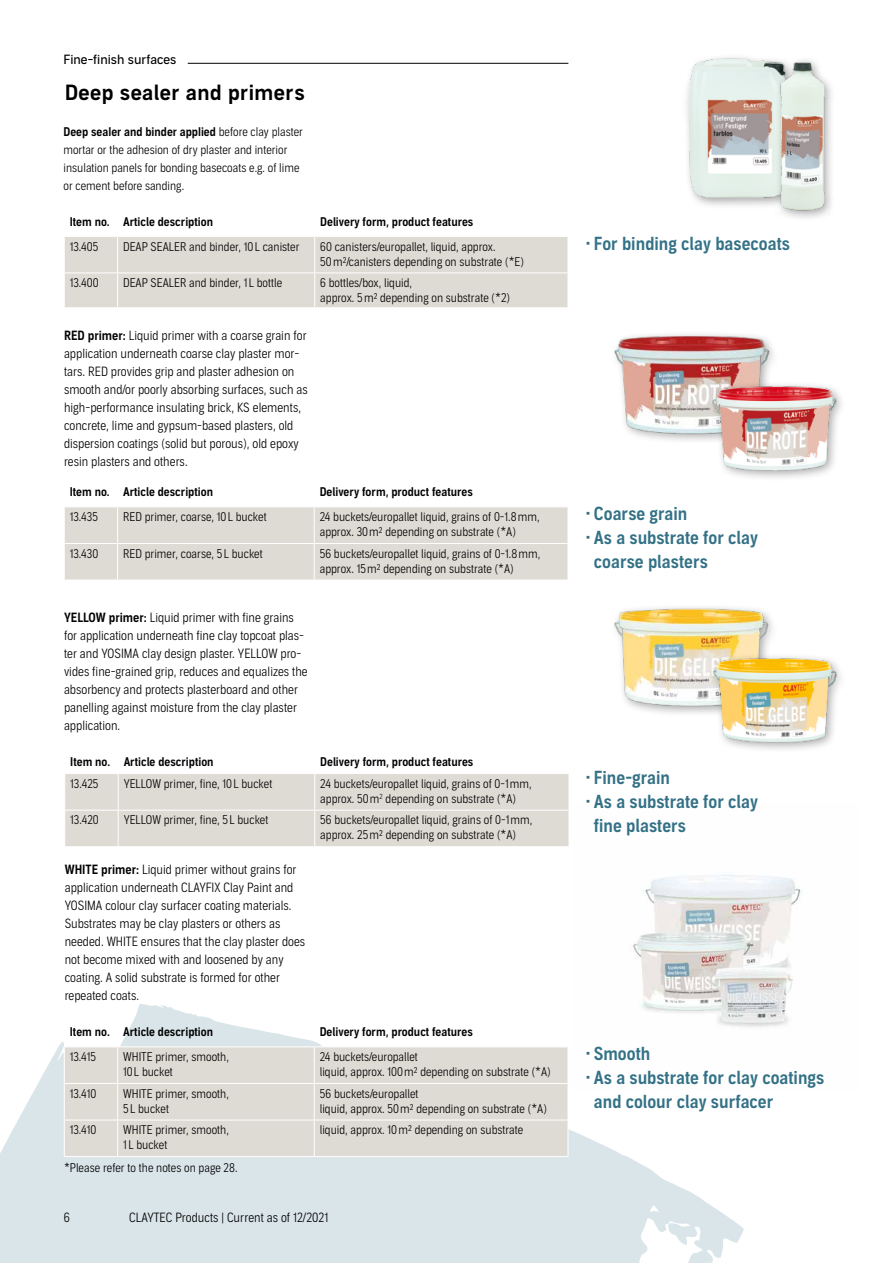
<style>
.page{position:relative;width:893px;height:1263px;background:#fff}
.page>*{position:absolute;margin:0;border:0;box-sizing:border-box;transform-origin:0 0}
.t1{font:21px "Aago Sm";letter-spacing:.02em;color:#000}
.t2{font:18px/24px "Aago Condensed Sm";color:#337186}
.t3{font:300 12.75px/18px "Aago Condensed";color:#000}
.t4{font:12.75px "Aago";color:#000}
.t5{font:300 12px/15px "Aago Condensed";color:#000}
.t6{font:12px "Aago Condensed Sm";color:#000}
.s1{font-family:"Aago Condensed";font-weight:300}
.s2{font-family:"Aago Condensed Sm";font-weight:400}
</style>
<div class="page">
<img style="left:631px;top:875px;width:170px;height:152px">
<svg style="left:0;top:958px;width:764px;height:305px"></svg>
<div style="left:65px;top:774px;width:504px;height:72px;background:#dedbd4"></div>
<hr style="left:118px;top:774px;width:1px;height:36px;background:#fff">
<hr style="left:314px;top:774px;width:1px;height:36px;background:#fff">
<hr style="left:64px;top:810px;width:54px;height:1px;background:#fff">
<hr style="left:118px;top:810px;width:197px;height:1px;background:#fff">
<hr style="left:118px;top:810px;width:1px;height:36px;background:#fff">
<hr style="left:315px;top:810px;width:254px;height:1px;background:#fff">
<hr style="left:314px;top:810px;width:1px;height:36px;background:#fff">
<hr style="left:188px;top:63px;width:380px;height:1px;background:#000">
<div style="left:65px;top:1047px;width:503px;height:109px;background:#dedbd4"></div>
<hr style="left:117px;top:1047px;width:1px;height:36px;background:#fff">
<hr style="left:314px;top:1047px;width:1px;height:36px;background:#fff">
<hr style="left:64px;top:1083px;width:54px;height:1px;background:#fff">
<hr style="left:118px;top:1083px;width:196px;height:1px;background:#fff">
<hr style="left:117px;top:1084px;width:1px;height:35px;background:#fff">
<hr style="left:314px;top:1083px;width:254px;height:1px;background:#fff">
<hr style="left:314px;top:1084px;width:1px;height:35px;background:#fff">
<hr style="left:117px;top:1120px;width:1px;height:36px;background:#fff">
<hr style="left:314px;top:1120px;width:1px;height:36px;background:#fff">
<hr style="left:64px;top:1046px;width:54px;height:1px;background:#fff">
<hr style="left:118px;top:1046px;width:196px;height:1px;background:#fff">
<hr style="left:314px;top:1046px;width:254px;height:1px;background:#fff">
<hr style="left:64px;top:1047px;width:1px;height:36px;background:#fff">
<hr style="left:568px;top:1047px;width:1px;height:36px;background:#fff">
<hr style="left:64px;top:1084px;width:1px;height:35px;background:#fff">
<hr style="left:568px;top:1084px;width:1px;height:35px;background:#fff">
<hr style="left:64px;top:1119px;width:54px;height:1px;background:#fff">
<hr style="left:64px;top:1120px;width:1px;height:36px;background:#fff">
<hr style="left:118px;top:1119px;width:196px;height:1px;background:#fff">
<hr style="left:314px;top:1119px;width:254px;height:1px;background:#fff">
<hr style="left:568px;top:1120px;width:1px;height:36px;background:#fff">
<hr style="left:64px;top:1156px;width:54px;height:1px;background:#fff">
<hr style="left:118px;top:1156px;width:196px;height:1px;background:#fff">
<hr style="left:314px;top:1156px;width:254px;height:1px;background:#fff">
<div style="left:65px;top:507px;width:503px;height:73px;background:#dedbd4"></div>
<hr style="left:117px;top:507px;width:1px;height:36px;background:#fff">
<hr style="left:314px;top:507px;width:1px;height:36px;background:#fff">
<hr style="left:64px;top:543px;width:54px;height:1px;background:#fff">
<hr style="left:118px;top:543px;width:196px;height:1px;background:#fff">
<hr style="left:117px;top:544px;width:1px;height:36px;background:#fff">
<hr style="left:314px;top:543px;width:254px;height:1px;background:#fff">
<hr style="left:314px;top:544px;width:1px;height:36px;background:#fff">
<div style="left:610px;top:330px;width:170px;height:115px;background:#000;opacity:.35"></div>
<img style="left:615px;top:330px;width:154px;height:106px">
<div style="left:609px;top:603px;width:170px;height:114px;background:#000;opacity:.35"></div>
<img style="left:615px;top:603px;width:154px;height:105px">
<div style="left:707px;top:380px;width:141px;height:102px;background:#000;opacity:.35"></div>
<img style="left:713px;top:378px;width:124px;height:94px">
<div style="left:708px;top:653px;width:140px;height:101px;background:#000;opacity:.35"></div>
<img style="left:713px;top:650px;width:124px;height:94px">
<div style="left:65px;top:237px;width:503px;height:70px;background:#dedbd4"></div>
<hr style="left:117px;top:237px;width:1px;height:35px;background:#fff">
<hr style="left:314px;top:237px;width:1px;height:35px;background:#fff">
<hr style="left:64px;top:272px;width:54px;height:1px;background:#fff">
<hr style="left:118px;top:272px;width:197px;height:1px;background:#fff">
<hr style="left:117px;top:273px;width:1px;height:34px;background:#fff">
<hr style="left:315px;top:272px;width:253px;height:1px;background:#fff">
<hr style="left:314px;top:273px;width:1px;height:34px;background:#fff">
<img style="left:686px;top:57px;width:84px;height:149px">
<div style="left:770px;top:56px;width:69px;height:169px;background:#000;opacity:.35"></div>
<img style="left:774px;top:57px;width:56px;height:159px">
<p class="t4" style="left:63px;top:52px;width:114px">Fine-finish surfaces</p>
<h1 class="t1" style="left:65px;top:80px;width:241px">Deep sealer and primers</h1>
<p class="t6" style="left:64px;top:125px;width:241px">Deep sealer and binder applied <span class="s1">before clay plaster</span></p>
<p class="t5" style="left:64px;top:141px;width:237px;line-height:18px">mortar or the adhesion of dry plaster and interior insulation panels for bonding basecoats e.g. of lime or cement before sanding.</p>
<p class="t6" style="left:70px;top:215px;width:145px">Item no. Article description</p>
<p class="t6" style="left:320px;top:215px;width:155px">Delivery form, product features</p>
<p class="t5" style="left:70px;top:239px;width:30px">13.405</p>
<p class="t5" style="left:123px;top:239px;width:178px">DEAP SEALER and binder, 10L canister</p>
<p class="t5" style="left:320px;top:239px;width:205px">60 canisters/europallet, liquid, approx.<br>50m2/canisters depending on substrate (*E)</p>
<p class="t5" style="left:70px;top:276px;width:30px">13.400</p>
<p class="t5" style="left:123px;top:276px;width:161px">DEAP SEALER and binder, 1L bottle</p>
<p class="t5" style="left:320px;top:276px;width:191px">6 bottles/box, liquid,<br>approx. 5m2 depending on substrate (*2)</p>
<p class="t3" style="left:64px;top:327px;width:245px"><span class="s2">RED primer:</span> Liquid primer with a coarse grain for application underneath coarse clay plaster mor&shy;tars. RED provides grip and plaster adhesion on smooth and/or poorly absorbing surfaces, such as high-performance insulating brick, KS elements, concrete, lime and gypsum-based plasters, old dispersion coatings (solid but porous), old epoxy resin plasters and others.</p>
<p class="t6" style="left:70px;top:485px;width:145px">Item no. Article description</p>
<p class="t6" style="left:320px;top:485px;width:155px">Delivery form, product features</p>
<p class="t5" style="left:70px;top:510px;width:30px">13.435</p>
<p class="t5" style="left:123px;top:510px;width:145px">RED primer, coarse, 10L bucket</p>
<p class="t5" style="left:320px;top:510px;width:221px">24 buckets/europallet liquid, grains of 0-1.8mm, approx. 30m2 depending on substrate (*A)</p>
<p class="t5" style="left:70px;top:546px;width:30px">13.430</p>
<p class="t5" style="left:123px;top:546px;width:141px">RED primer, coarse, 5L bucket</p>
<p class="t5" style="left:320px;top:546px;width:222px">56 buckets/europallet liquid, grains of 0-1.8mm, approx. 15m2 depending on substrate (*A)</p>
<p class="t3" style="left:64px;top:609px;width:245px"><span class="s2">YELLOW primer:</span> Liquid primer with fine grains for application underneath fine clay topcoat plas&shy;ter and YOSIMA clay design plaster. YELLOW pro&shy;vides fine-grained grip, reduces and equalizes the absorbency and protects plasterboard and other panelling against moisture from the clay plaster application.</p>
<p class="t6" style="left:70px;top:755px;width:145px">Item no. Article description</p>
<p class="t6" style="left:320px;top:755px;width:155px">Delivery form, product features</p>
<p class="t5" style="left:70px;top:776px;width:30px">13.425</p>
<p class="t5" style="left:124px;top:776px;width:150px">YELLOW primer, fine, 10L bucket</p>
<p class="t5" style="left:320px;top:776px;width:213px">24 buckets/europallet liquid, grains of 0-1mm, approx. 50m<sup>2</sup> depending on substrate (*A)</p>
<p class="t5" style="left:70px;top:813px;width:30px">13.420</p>
<p class="t5" style="left:124px;top:813px;width:146px">YELLOW primer, fine, 5L bucket</p>
<p class="t5" style="left:320px;top:813px;width:214px">56 buckets/europallet liquid, grains of 0-1mm, approx. 25m2 depending on substrate (*A)</p>
<p class="t3" style="left:65px;top:861px;width:242px"><span class="s2">WHITE primer:</span> Liquid primer without grains for application underneath CLAYFIX Clay Paint and YOSIMA colour clay surfacer coating materials.<br>Substrates may be clay plasters or others as needed. WHITE ensures that the clay plaster does not become mixed with and loosened by any coating. A solid substrate is formed for other repeated coats.</p>
<p class="t6" style="left:70px;top:1025px;width:145px">Item no. Article description</p>
<p class="t6" style="left:320px;top:1025px;width:155px">Delivery form, product features</p>
<p class="t5" style="left:70px;top:1050px;width:28px">13.415</p>
<p class="t5" style="left:123px;top:1050px;width:107px">WHITE primer, smooth,<br>10L bucket</p>
<p class="t5" style="left:320px;top:1050px;width:232px">24 buckets/europallet<br>liquid, approx. 100m2 depending on substrate (*A)</p>
<p class="t5" style="left:70px;top:1086px;width:28px">13.410</p>
<p class="t5" style="left:123px;top:1086px;width:107px">WHITE primer, smooth,<br>5L bucket</p>
<p class="t5" style="left:320px;top:1086px;width:229px">56 buckets/europallet<br>liquid, approx. 50m2 depending on substrate (*A)</p>
<p class="t5" style="left:70px;top:1123px;width:28px">13.410</p>
<p class="t5" style="left:123px;top:1123px;width:107px">WHITE primer, smooth,<br>1 L bucket</p>
<p class="t5" style="left:320px;top:1123px;width:205px">liquid, approx. 10m2 depending on substrate</p>
<p class="t5" style="left:64px;top:1161px;width:175px">*Please refer to the notes on page 28.</p>
<p class="t3" style="left:64px;top:1209px;width:8px">6</p>
<p class="t3" style="left:129px;top:1209px;width:200px">CLAYTEC Products | Current as of 12/2021</p>
<h2 class="t2" style="left:585px;top:232px;width:206px">• For binding clay basecoats</h2>
<h2 class="t2" style="left:585px;top:502px;width:104px">• Coarse grain</h2>
<h2 class="t2" style="left:594px;top:526px;width:166px;text-indent:-8px">• As a substrate for clay coarse plasters</h2>
<h2 class="t2" style="left:585px;top:766px;width:86px">• Fine-grain</h2>
<h2 class="t2" style="left:594px;top:790px;width:166px;text-indent:-8px">• As a substrate for clay fine plasters</h2>
<h2 class="t2" style="left:585px;top:1042px;width:66px">• Smooth</h2>
<h2 class="t2" style="left:594px;top:1066px;width:232px;text-indent:-8px">• As a substrate for clay coatings and colour clay surfacer</h2>
</div>
